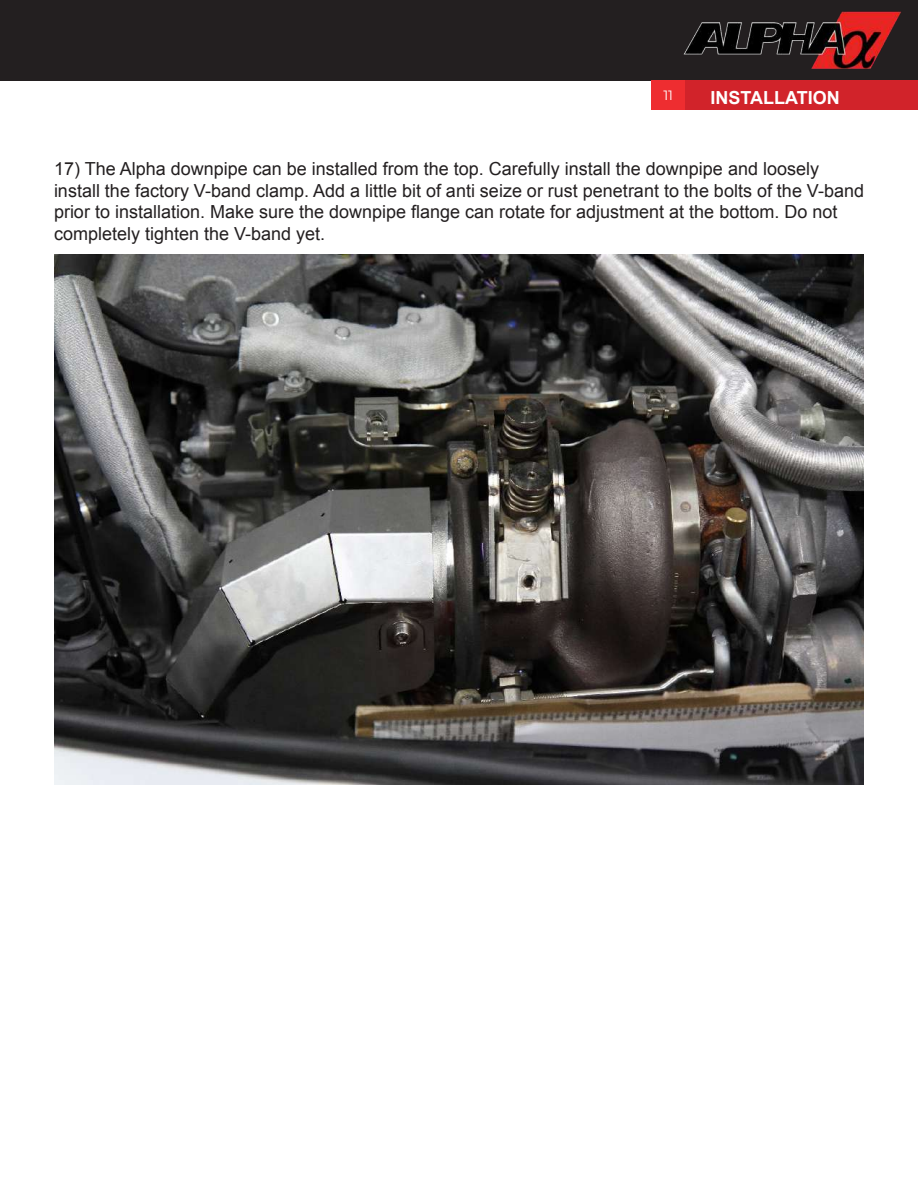
<style>
.page{position:relative;width:918px;height:1188px;background:#fff}
.page>*{position:absolute;margin:0;border:0;box-sizing:border-box;transform-origin:0 0}
.t1{font:18px/21.6px "Arial";color:#231f20}
.t2{font:700 18px "Arial";color:#fff}
.t3{font:13.5px "Montserrat";color:#fff}
</style>
<div class="page">
<hr style="left:0;top:80px;width:1px;height:30px;background:#d1232a">
<div style="left:0;top:0;width:918px;height:80px;background:#231f20"></div>
<div style="left:652px;top:80px;width:266px;height:30px;background:#d1232a"></div>
<div style="left:651px;top:80px;width:34px;height:30px;background:#ee2d30"></div>
<img style="left:683px;top:11px;width:218px;height:58px">
<img style="left:54px;top:255px;width:810px;height:529px">
<p class="t3" style="left:663px;top:86px;width:11px">11</p>
<p class="t2" style="left:711px;top:86px;width:131px">INSTALLATION</p>
<p class="t1" style="left:54px;top:158px;width:812px">17) The Alpha downpipe can be installed from the top. Carefully install the downpipe and loosely install the factory V-band clamp. Add a little bit of anti seize or rust penetrant to the bolts of the V-band prior to installation. Make sure the downpipe flange can rotate for adjustment at the bottom. Do not completely tighten the V-band yet.</p>
</div>
